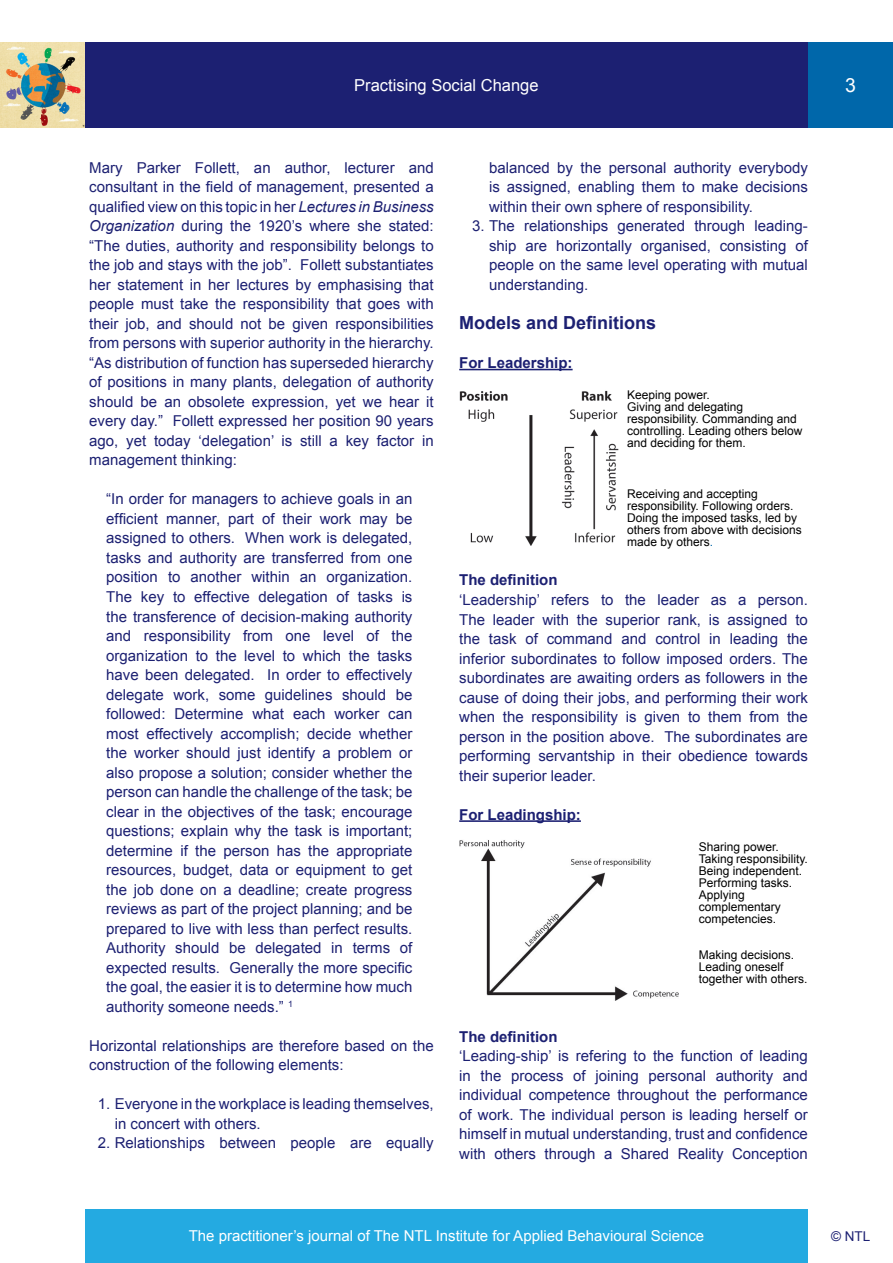
<style>
.page{position:relative;width:893px;height:1263px;background:#fff}
.page>*{position:absolute;margin:0;border:0;box-sizing:border-box;transform-origin:0 0}
.t1{font:19.5px "Arial";color:#fff}
.INTRO_TEXT{font:700 18px "Arial";color:#1c2072}
.t2{font:16.5px "Arial";color:#fff}
.INTRO_TEXT-2{font:15px/19.5px "Arial";color:#1c2072;text-align:justify}
.t3{font:15px "Arial";color:#fff}
.INTRO_TEXT-3{font:700 15px "Arial";color:#1c2072}
.t4{font:13.5px "Arial";color:#1c2072}
.INTRO_TEXT-4{font:12px/12px "Arial";color:#000}
.s1{font-style:italic}
.s2{color:#0067aa}
</style>
<div class="page">
<div style="left:808px;top:43px;width:85px;height:85px;background:#0067aa"></div>
<img style="left:0;top:43px;width:85px;height:85px">
<div style="left:85px;top:1209px;width:723px;height:54px;background:#24aae1"></div>
<hr style="left:459px;top:369px;width:114px;height:1px;background:#1c2072">
<hr style="left:459px;top:820px;width:122px;height:2px;background:#1c2072">
<img style="left:459px;top:390px;width:160px;height:155px">
<img style="left:459px;top:840px;width:220px;height:161px">
<div style="left:85px;top:43px;width:723px;height:85px;background:#1c2072"></div>
<p class="t2" style="left:354px;top:74px;width:186px">Practising Social Change</p>
<p class="INTRO_TEXT-2" style="left:89px;top:158px;width:346px">Mary Parker Follett, an author, lecturer and consultant in the field of management, presented a qualified view on this topic in her <span class="s1">Lectures in Business Organization</span> during the 1920’s where she stated: “The duties, authority and responsibility belongs to the job and stays with the job”. Follett substantiates her statement in her lectures by emphasising that people must take the responsibility that goes with their job, and should not be given responsibilities from persons with superior authority in the hierarchy. “As distribution of function has superseded hierarchy of positions in many plants, delegation of authority should be an obsolete expression, yet we hear it every day.” Follett expressed her position 90 years ago, yet today ‘delegation’ is still a key factor in management thinking:</p>
<p class="INTRO_TEXT-2" style="left:106px;top:489px;width:308px">“In order for managers to achieve goals in an efficient manner, part of their work may be assigned to others. When work is delegated, tasks and authority are transferred from one position to another within an organization.<br>The key to effective delegation of tasks is the transference of decision-making authority and responsibility from one level of the organization to the level to which the tasks have been delegated. In order to effectively delegate work, some guidelines should be followed: Determine what each worker can most effectively accomplish; decide whether the worker should just identify a problem or also propose a solution; consider whether the person can handle the challenge of the task; be clear in the objectives of the task; encourage questions; explain why the task is important; determine if the person has the appropriate resources, budget, data or equipment to get the job done on a deadline; create progress reviews as part of the project planning; and be prepared to live with less than perfect results.<br>Authority should be delegated in terms of expected results. Generally the more specific the goal, the easier it is to determine how much authority someone needs.” <sup>1</sup></p>
<p class="INTRO_TEXT-2" style="left:89px;top:1035px;width:346px">Horizontal relationships are therefore based on the construction of the following elements:</p>
<p class="INTRO_TEXT-2" style="left:115px;top:1094px;width:320px;text-indent:-17px">1. Everyone in the workplace is leading themselves, in concert with others.</p>
<p class="INTRO_TEXT-2" style="left:98px;top:1133px;width:337px">2. Relationships between people are equally</p>
<p class="INTRO_TEXT-2" style="left:489px;top:158px;width:320px">balanced by the personal authority everybody is assigned, enabling them to make decisions within their own sphere of responsibility.</p>
<p class="INTRO_TEXT-2" style="left:489px;top:216px;width:320px;text-indent:-17px">3. The relationships generated through leading&shy;ship are horizontally organised, consisting of people on the same level operating with mutual understanding.</p>
<p class="INTRO_TEXT" style="left:459px;top:310px;width:199px">Models and Definitions</p>
<p class="INTRO_TEXT-3" style="left:459px;top:352px;width:115px">For Leadership:</p>
<p class="INTRO_TEXT-4" style="left:627px;top:389px;width:84px">Keeping power.</p>
<p class="INTRO_TEXT-4" style="left:627px;top:401px;width:177px">Giving and delegating responsibility. Commanding and controlling. Leading others below and deciding for them.</p>
<p class="INTRO_TEXT-4" style="left:627px;top:488px;width:168px">Receiving and accepting responsibility. Following orders.</p>
<p class="INTRO_TEXT-4" style="left:627px;top:512px;width:176px">Doing the imposed tasks, led by others from above with decisions made by others<span class="s2">.</span></p>
<p class="INTRO_TEXT-3" style="left:459px;top:570px;width:100px">The definition</p>
<p class="INTRO_TEXT-2" style="left:459px;top:590px;width:350px">‘Leadership’ refers to the leader as a person.<br>The leader with the superior rank, is assigned to the task of command and control in leading the inferior subordinates to follow imposed orders. The subordinates are awaiting orders as followers in the cause of doing their jobs, and performing their work when the responsibility is given to them from the person in the position above. The subordinates are performing servantship in their obedience towards their superior leader.</p>
<p class="INTRO_TEXT-3" style="left:459px;top:804px;width:123px">For Leadingship:</p>
<p class="INTRO_TEXT-4" style="left:699px;top:841px;width:111px">Sharing power.<br>Taking responsibility.<br>Being independent.<br>Performing tasks.</p>
<p class="INTRO_TEXT-4" style="left:699px;top:889px;width:84px">Applying complementary competencies.</p>
<p class="INTRO_TEXT-4" style="left:699px;top:949px;width:110px">Making decisions.<br>Leading oneself together with others.</p>
<p class="INTRO_TEXT-3" style="left:459px;top:1026px;width:100px">The definition</p>
<p class="INTRO_TEXT-2" style="left:459px;top:1046px;width:350px">‘Leading-ship’ is refering to the function of leading in the process of joining personal authority and individual competence throughout the performance of work. The individual person is leading herself or himself in mutual understanding, trust and confidence with others through a Shared Reality Conception</p>
<h1 class="t1" style="left:845px;top:72px;width:12px">3</h1>
<p class="t3" style="left:189px;top:1226px;width:517px">The practitioner’s journal of The NTL Institute for Applied Behavioural Science</p>
<p class="t4" style="left:831px;top:1227px;width:41px">© NTL</p>
</div>
